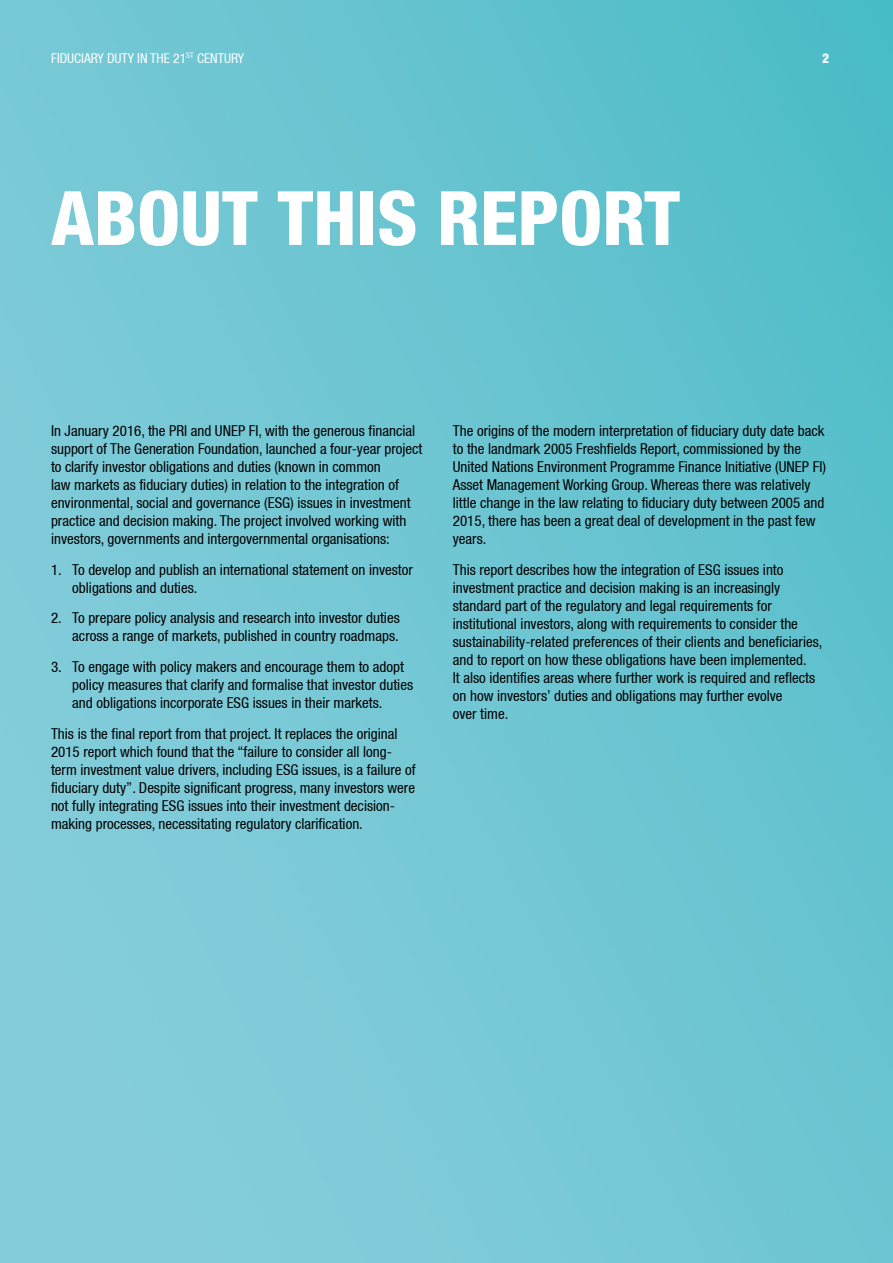
<style>
.page{position:relative;width:893px;height:1263px;background:#fff}
.page>*{position:absolute;margin:0;border:0;box-sizing:border-box;transform-origin:0 0}
.t1{font:800 condensed 75px "Helvetica 87";color:#fff}
.t2{font:condensed 15px/18px "Helvetica 57";color:#000}
.t3{font:condensed 13.5px "Helvetica 57";color:#fff}
.t4{font:800 condensed 13.5px "Helvetica 87";color:#fff}
</style>
<div class="page">
<img style="left:0;top:0;width:893px;height:1263px">
<p class="t3" style="left:51px;top:50px;width:195px">FIDUCIARY DUTY IN THE 21<sup>ST</sup> CENTURY</p>
<p class="t4" style="left:822px;top:50px;width:9px">2</p>
<h1 class="t1" style="left:51px;top:172px;width:631px">ABOUT THIS REPORT</h1>
<p class="t2" style="left:51px;top:422px;width:373px">In January 2016, the PRI and UNEP FI, with the generous financial support of The Generation Foundation, launched a four-year project to clarify investor obligations and duties (known in common<br>law markets as fiduciary duties) in relation to the integration of environmental, social and governance (ESG) issues in investment practice and decision making. The project involved working with investors, governments and intergovernmental organisations:</p>
<p class="t2" style="left:72px;top:560px;width:342px;text-indent:-21px">1. To develop and publish an international statement on investor obligations and duties.</p>
<p class="t2" style="left:51px;top:609px;width:350px;text-align:right">2. To prepare policy analysis and research into investor duties across a range of markets, published in country roadmaps.</p>
<p class="t2" style="left:72px;top:658px;width:342px;text-indent:-21px">3. To engage with policy makers and encourage them to adopt policy measures that clarify and formalise that investor duties and obligations incorporate ESG issues in their markets.</p>
<p class="t2" style="left:51px;top:725px;width:366px">This is the final report from that project. It replaces the original 2015 report which found that the “failure to consider all long&shy;term investment value drivers, including ESG issues, is a failure of fiduciary duty”. Despite significant progress, many investors were not fully integrating ESG issues into their investment decision&shy;making processes, necessitating regulatory clarification.</p>
<p class="t2" style="left:453px;top:421px;width:375px">The origins of the modern interpretation of fiduciary duty date back to the landmark 2005 Freshfields Report, commissioned by the United Nations Environment Programme Finance Initiative (UNEP FI)<br>Asset Management Working Group. Whereas there was relatively little change in the law relating to fiduciary duty between 2005 and 2015, there has been a great deal of development in the past few years.</p>
<p class="t2" style="left:453px;top:560px;width:371px">This report describes how the integration of ESG issues into investment practice and decision making is an increasingly standard part of the regulatory and legal requirements for institutional investors, along with requirements to consider the sustainability-related preferences of their clients and beneficiaries, and to report on how these obligations have been implemented.<br>It also identifies areas where further work is required and reflects on how investors’ duties and obligations may further evolve<br>over time.</p>
</div>
